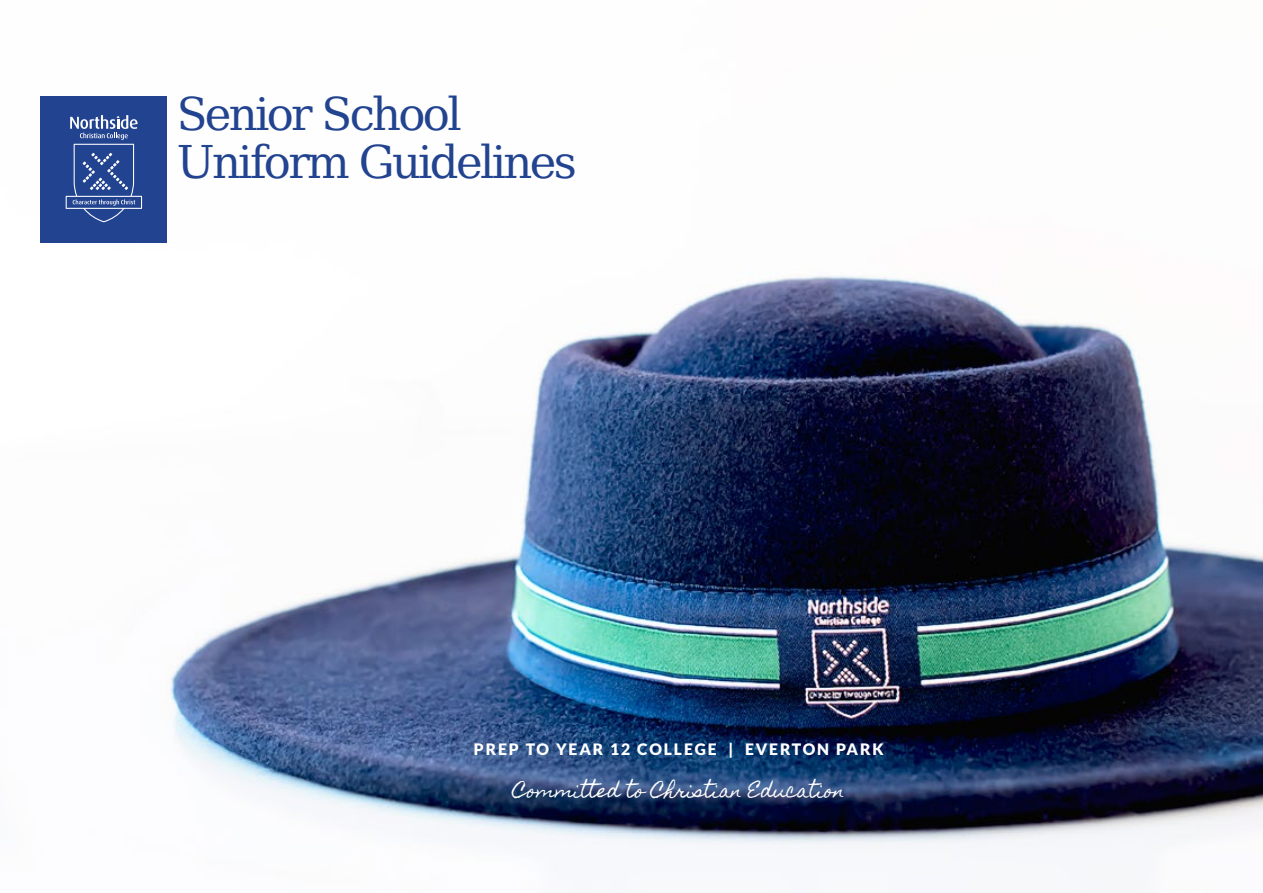
<style>
.page{position:relative;width:1263px;height:893px;background:#fff}
.page>*{position:absolute;margin:0;border:0;box-sizing:border-box;transform-origin:0 0}
.t1{font:45px/48px "Bitstream Vera Serif";letter-spacing:-.06em;color:#224390}
.t2{font:18px "Homemade Apple";color:#fff}
.t3{font:900 15.75px "Lato";letter-spacing:.12em;color:#fff}
</style>
<div class="page">
<img style="left:40px;top:242px;width:1223px;height:604px">
<div style="left:40px;top:96px;width:127px;height:146px;background:#224390"></div>
<svg style="left:66px;top:115px;width:76px;height:107px"></svg>
<h1 class="t1" style="left:177px;top:90px;width:401px">Senior School<br>Uniform Guidelines</h1>
<p class="t3" style="left:474px;top:740px;width:411px">PREP TO YEAR 12 COLLEGE | EVERTON PARK</p>
<p class="t2" style="left:513px;top:780px;width:333px">Committed to Christian Education</p>
</div>
